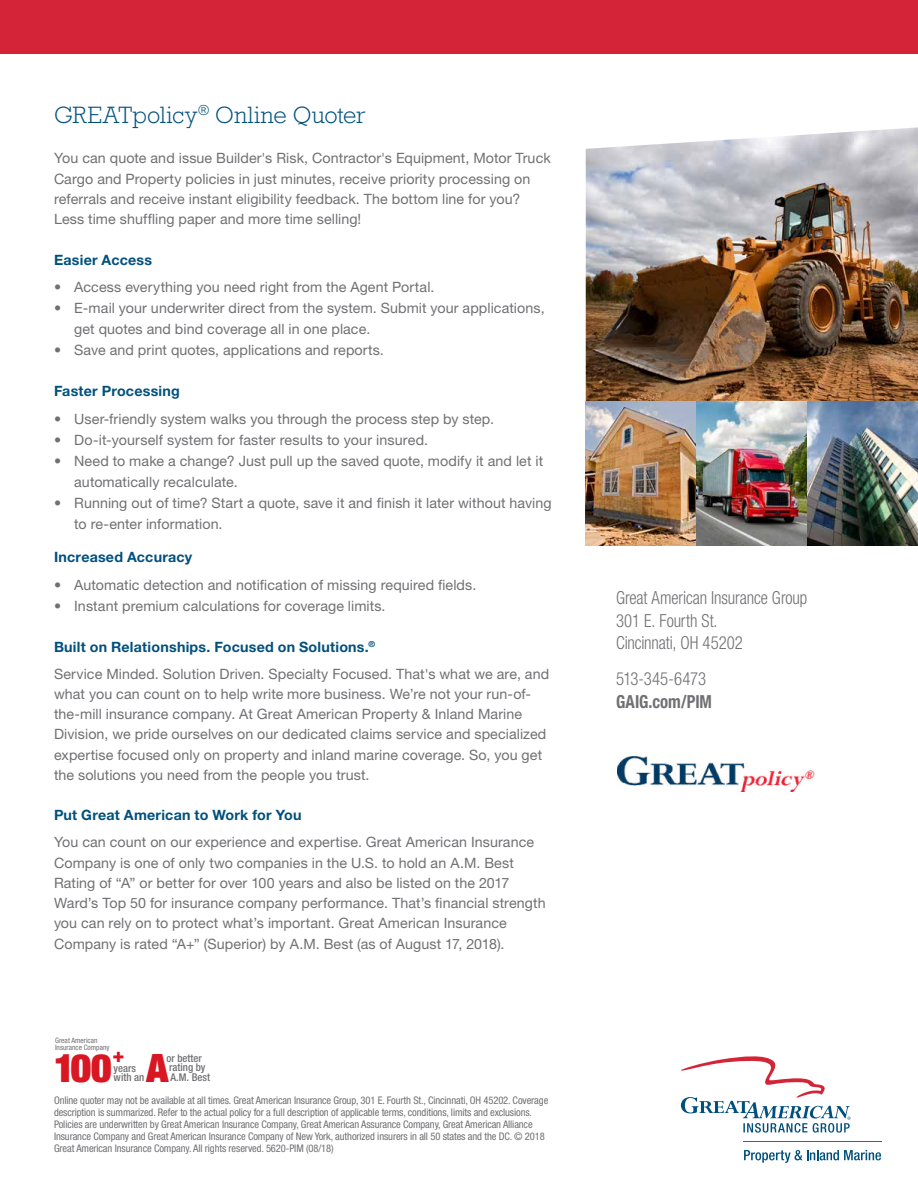
<style>
.page{position:relative;width:918px;height:1188px;background:#fff}
.page>*{position:absolute;margin:0;border:0;box-sizing:border-box;transform-origin:0 0}
.t1{font:900 condensed 39.15px "Helvetica Neue LT Std";color:#d91722}
.t2{font:300 24px "Rockwell Std";letter-spacing:.005em;color:#00507d}
.t3{font:900 condensed 20.1px "Helvetica Neue LT Std";color:#d91722}
.t4{font:300 condensed 18px/22.5px "Helvetica Neue LT Std";letter-spacing:-.005em;color:#706f73;scale:.93 1}
.t5{font:700 condensed 18px "Helvetica Neue LT Std";color:#706f73;scale:.93 1}
.t6{font:14.25px/20.2px "Helvetica Neue LT Std";letter-spacing:.005em;color:#706f73}
.t7{font:700 14.25px "Helvetica Neue LT Std";letter-spacing:.015em;color:#00507d}
.t8{font:500 condensed 10.8px/19.6px "Helvetica Neue LT Std";color:#706f73}
.t9{font:condensed 10.5px/12px "Helvetica Neue LT Std";letter-spacing:-.01em;color:#706f73}
.t10{font:condensed 7.5px/7.5px "Helvetica Neue LT Std";color:#706f73}
.s1{font-weight:700;color:#00507d}
</style>
<div class="page">
<div style="left:0;top:0;width:918px;height:54px;background:#d42437"></div>
<svg style="left:681px;top:1056px;width:170px;height:77px"></svg>
<svg style="left:744px;top:1150px;width:137px;height:13px"></svg>
<hr style="left:743px;top:1141px;width:139px;height:1px;background:#d42437">
<img style="left:617px;top:756px;width:198px;height:35px">
<img style="left:586px;top:127px;width:332px;height:418px">
<h2 class="t2" style="left:54px;top:101px;width:313px">GREATpolicy<sup>®</sup> Online Quoter</h2>
<p class="t6" style="left:54px;top:148px;width:498px">You can quote and issue Builder's Risk, Contractor's Equipment, Motor Truck Cargo and Property policies in just minutes, receive priority processing on referrals and receive instant eligibility feedback. The bottom line for you?<br>Less time shuffling paper and more time selling!</p>
<p class="t7" style="left:54px;top:251px;width:100px">Easier Access</p>
<p class="t6" style="left:54px;top:277px;width:382px">• Access everything you need right from the Agent Portal.</p>
<p class="t6" style="left:74px;top:298px;width:472px;line-height:21px;text-indent:-20px">• E-mail your underwriter direct from the system. Submit your applications, get quotes and bind coverage all in one place.</p>
<p class="t6" style="left:54px;top:340px;width:331px">• Save and print quotes, applications and reports.</p>
<p class="t7" style="left:54px;top:382px;width:127px">Faster Processing</p>
<p class="t6" style="left:54px;top:408px;width:442px">• User-friendly system walks you through the process step by step.</p>
<p class="t6" style="left:54px;top:429px;width:376px">• Do-it-yourself system for faster results to your insured.</p>
<p class="t6" style="left:74px;top:450px;width:470px;line-height:21px;text-indent:-20px">• Need to make a change? Just pull up the saved quote, modify it and let it automatically recalculate.</p>
<p class="t6" style="left:74px;top:492px;width:479px;line-height:21px;text-indent:-20px">• Running out of time? Start a quote, save it and finish it later without having to re-enter information.</p>
<p class="t7" style="left:54px;top:548px;width:140px">Increased Accuracy</p>
<p class="t6" style="left:54px;top:575px;width:424px">• Automatic detection and notification of missing required fields.</p>
<p class="t6" style="left:54px;top:596px;width:333px">• Instant premium calculations for coverage limits.</p>
<p class="t6" style="left:54px;top:633px;width:497px;line-height:27px"><span class="s1">Built on Relationships. Focused on Solutions.</span><sup>®<br></sup>Service Minded. Solution Driven. Specialty Focused. That's what we are, and</p>
<p class="t6" style="left:54px;top:683px;width:494px">what you can count on to help write more business. We’re not your run-of&shy;the-mill insurance company. At Great American Property &amp; Inland Marine Division, we pride ourselves on our dedicated claims service and specialized expertise focused only on property and inland marine coverage. So, you get the solutions you need from the people you trust.</p>
<p class="t7" style="left:54px;top:806px;width:249px">Put Great American to Work for You</p>
<p class="t6" style="left:54px;top:832px;width:493px">You can count on our experience and expertise. Great American Insurance Company is one of only two companies in the U.S. to hold an A.M. Best Rating of “A” or better for over 100 years and also be listed on the 2017<br>Ward’s Top 50 for insurance company performance. That’s financial strength you can rely on to protect what’s important. Great American Insurance Company is rated “A+” (Superior) by A.M. Best (as of August 17, 2018).</p>
<p class="t10" style="left:55px;top:1036px;width:56px">Great American<br>Insurance Company</p>
<h3 class="t3" style="left:113px;top:1042px;width:14px">+</h3>
<h1 class="t1" style="left:146px;top:1043px;width:24px">A</h1>
<p class="t8" style="left:169px;top:1057px;width:38px">rating by</p>
<p class="t8" style="left:171px;top:1048px;width:41px;text-indent:-4px">or better<br>A.M. Best</p>
<h1 class="t1" style="left:54px;top:1043px;width:59px">100</h1>
<p class="t8" style="left:114px;top:1058px;width:24px">years</p>
<p class="t8" style="left:114px;top:1067px;width:32px">with an</p>
<p class="t9" style="left:54px;top:1094px;width:496px">Online quoter may not be available at all times. Great American Insurance Group, 301 E. Fourth St., Cincinnati, OH 45202. Coverage description is summarized. Refer to the actual policy for a full description of applicable terms, conditions, limits and exclusions.<br>Policies are underwritten by Great American Insurance Company, Great American Assurance Company, Great American Alliance Insurance Company and Great American Insurance Company of New York, authorized insurers in all 50 states and the DC. © 2018<br>Great American Insurance Company. All rights reserved. 5620-PIM (08/18)</p>
<p class="t4" style="left:616px;top:587px;width:207px">Great American Insurance Group<br>301 E. Fourth St.<br>Cincinnati, OH 45202</p>
<p class="t4" style="left:616px;top:668px;width:98px">513-345-6473</p>
<p class="t5" style="left:616px;top:691px;width:105px">GAIG.com/PIM</p>
</div>
